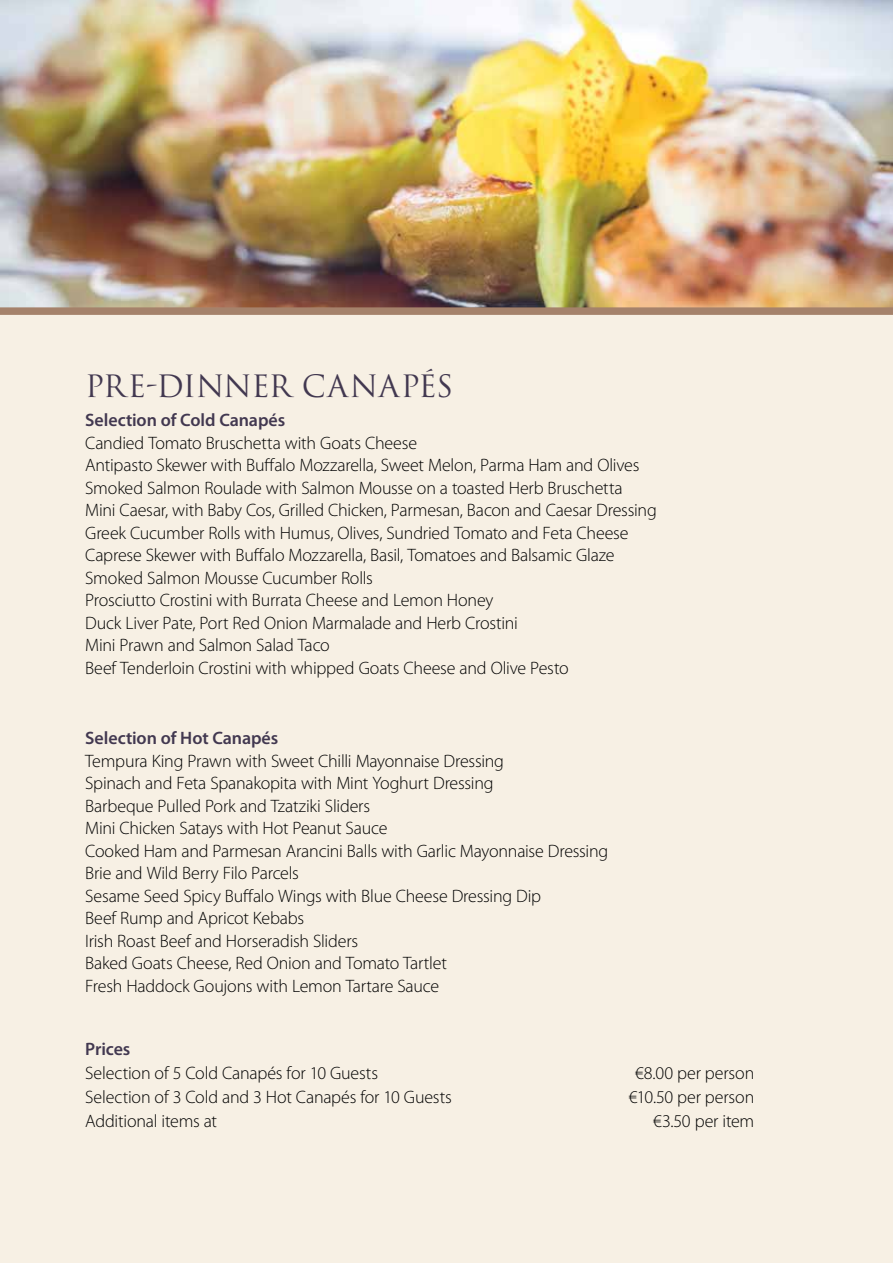
<style>
.page{position:relative;width:893px;height:1263px;background:#f7f0e4}
.page>*{position:absolute;margin:0;border:0;box-sizing:border-box;transform-origin:0 0}
.t1{font:30px "Trajan Pro";letter-spacing:-.015em;color:#423850}
.t2{font:300 18px/22.5px "Myriad Pro";letter-spacing:-.01em;color:#000}
.t3{font:600 18px "Myriad Pro";letter-spacing:-.005em;color:#423850}
</style>
<div class="page">
<img style="left:0;top:0;width:893px;height:307px">
<div style="left:0;top:307px;width:893px;height:8px;background:#a5826b"></div>
<h1 class="t1" style="left:85px;top:367px;width:370px">PRE-DINNER CANAPÉS</h1>
<p class="t3" style="left:85px;top:409px;width:201px">Selection of Cold Canapés</p>
<p class="t2" style="left:85px;top:431px;width:573px">Candied Tomato Bruschetta with Goats Cheese<br>Antipasto Skewer with Buffalo Mozzarella, Sweet Melon, Parma Ham and Olives Smoked Salmon Roulade with Salmon Mousse on a toasted Herb Bruschetta Mini Caesar, with Baby Cos, Grilled Chicken, Parmesan, Bacon and Caesar Dressing Greek Cucumber Rolls with Humus, Olives, Sundried Tomato and Feta Cheese Caprese Skewer with Buffalo Mozzarella, Basil, Tomatoes and Balsamic Glaze Smoked Salmon Mousse Cucumber Rolls<br>Prosciutto Crostini with Burrata Cheese and Lemon Honey<br>Duck Liver Pate, Port Red Onion Marmalade and Herb Crostini<br>Mini Prawn and Salmon Salad Taco<br>Beef Tenderloin Crostini with whipped Goats Cheese and Olive Pesto</p>
<p class="t3" style="left:85px;top:727px;width:195px">Selection of Hot Canapés</p>
<p class="t2" style="left:85px;top:749px;width:525px">Tempura King Prawn with Sweet Chilli Mayonnaise Dressing<br>Spinach and Feta Spanakopita with Mint Yoghurt Dressing<br>Barbeque Pulled Pork and Tzatziki Sliders<br>Mini Chicken Satays with Hot Peanut Sauce<br>Cooked Ham and Parmesan Arancini Balls with Garlic Mayonnaise Dressing Brie and Wild Berry Filo Parcels<br>Sesame Seed Spicy Buffalo Wings with Blue Cheese Dressing Dip<br>Beef Rump and Apricot Kebabs<br>Irish Roast Beef and Horseradish Sliders<br>Baked Goats Cheese, Red Onion and Tomato Tartlet<br>Fresh Haddock Goujons with Lemon Tartare Sauce</p>
<p class="t3" style="left:85px;top:1038px;width:47px">Prices</p>
<p class="t2" style="left:85px;top:1062px;width:294px">Selection of 5 Cold Canapés for 10 Guests</p>
<p class="t2" style="left:635px;top:1062px;width:121px">€8.00 per person</p>
<p class="t2" style="left:85px;top:1086px;width:368px">Selection of 3 Cold and 3 Hot Canapés for 10 Guests</p>
<p class="t2" style="left:629px;top:1086px;width:127px">€10.50 per person</p>
<p class="t2" style="left:85px;top:1110px;width:133px">Additional items at</p>
<p class="t2" style="left:653px;top:1110px;width:103px">€3.50 per item</p>
</div>
